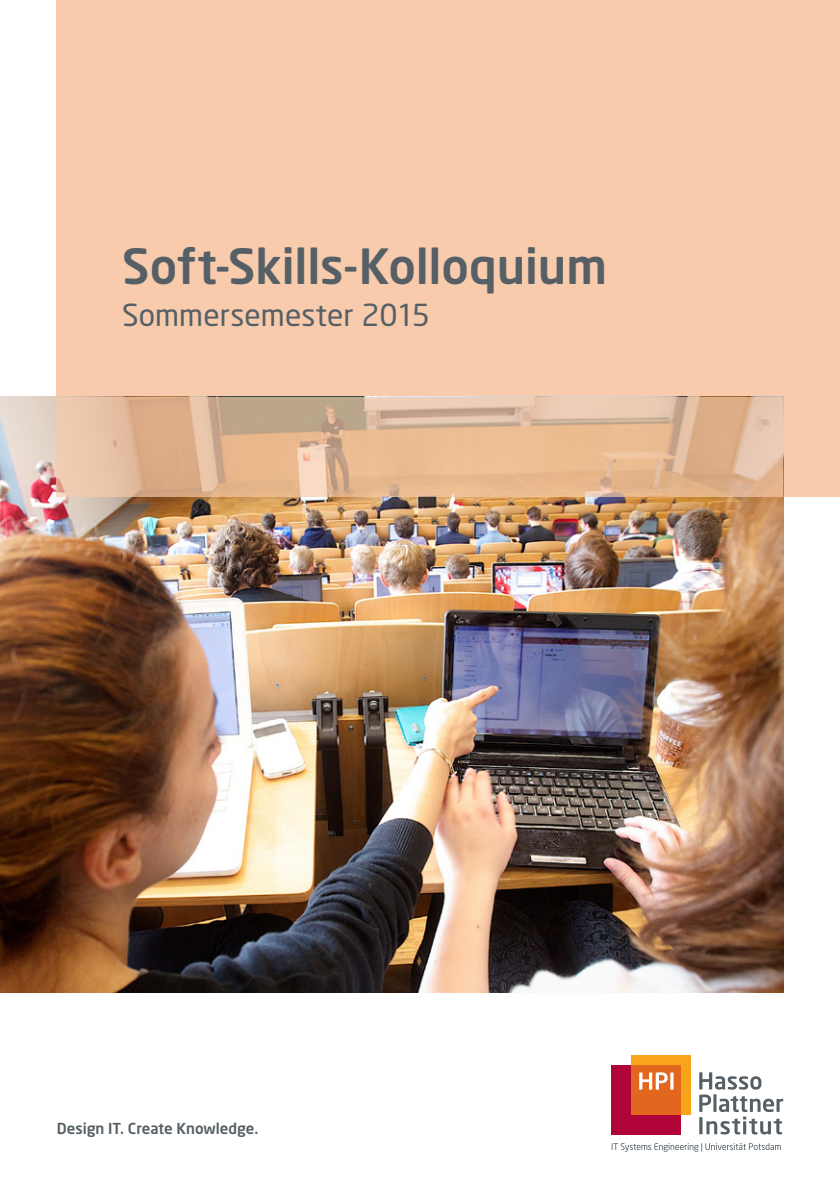
<style>
.page{position:relative;width:840px;height:1191px;background:#fff}
.page>*{position:absolute;margin:0;border:0;box-sizing:border-box;transform-origin:0 0}
.Head_Titel_24pt{font:500 48px "Neo Sans";color:#555f65}
.Subhead_Titel{font:30px "Neo Sans";letter-spacing:.005em;color:#555f65}
.t1{font:500 15px "Neo Sans";color:#555f65}
</style>
<div class="page">
<div style="left:57px;top:0;width:782px;height:496px;background:#f7cbab"></div>
<img style="left:0;top:397px;width:782px;height:595px">
<svg style="left:57px;top:397px;width:725px;height:99px"></svg>
<svg style="left:611px;top:1143px;width:169px;height:8px"></svg>
<svg style="left:699px;top:1072px;width:83px;height:62px"></svg>
<div style="left:611px;top:1064px;width:69px;height:70px;background:#b10439"></div>
<div style="left:631px;top:1054px;width:59px;height:60px;background:#f9a51b"></div>
<div style="left:631px;top:1064px;width:49px;height:50px;background:#e2661d"></div>
<svg style="left:639px;top:1072px;width:34px;height:17px"></svg>
<p class="Head_Titel_24pt" style="left:122px;top:235px;width:486px">Soft-Skills-Kolloquium</p>
<p class="Subhead_Titel" style="left:122px;top:296px;width:309px">Sommersemester 2015</p>
<p class="t1" style="left:57px;top:1119px;width:203px">Design IT. Create Knowledge.</p>
</div>
